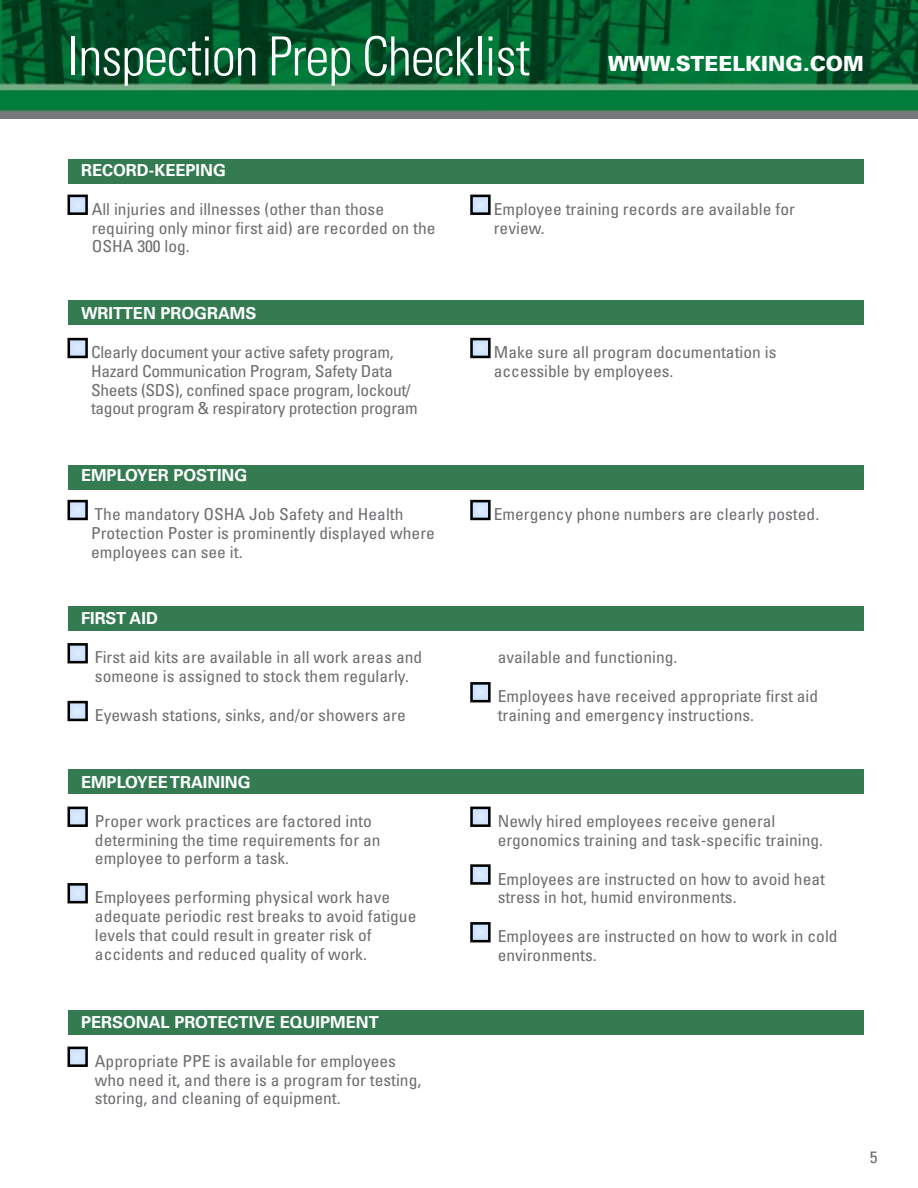
<style>
.page{position:relative;width:918px;height:1188px;background:#fff}
.page>*{position:absolute;margin:0;border:0;box-sizing:border-box;transform-origin:0 0}
.t1{font:300 condensed 54px "Univers LT Std";letter-spacing:-.02em;color:#fff}
.t2{font:900 20.85px "Univers LT Std";color:#fff}
.t3{font:condensed 16.5px/18.8px "Univers LT Std";color:#6d6e71;scale:1.06 1}
.t4{font:condensed 16.5px/18.8px "Univers LT Std";letter-spacing:-.02em;color:#6d6e71;scale:1.06 1}
.t5{font:700 16.5px "Univers LT Std";color:#fff}
</style>
<div class="page">
<img style="left:0;top:0;width:918px;height:118px">
<div style="left:68px;top:159px;width:796px;height:25px;background:#357b52"></div>
<div style="left:68px;top:465px;width:796px;height:24px;background:#357b52"></div>
<div style="left:68px;top:769px;width:796px;height:25px;background:#357b52"></div>
<div style="left:68px;top:300px;width:796px;height:25px;background:#357b52"></div>
<div style="left:68px;top:606px;width:796px;height:25px;background:#357b52"></div>
<div style="left:68px;top:1010px;width:796px;height:25px;background:#357b52"></div>
<div style="left:62px;top:189px;width:31px;height:31px;background:#fff;opacity:.85"></div>
<div style="left:68px;top:195px;width:20px;height:20px;border:3px solid #000"></div>
<div style="left:465px;top:189px;width:31px;height:31px;background:#fff;opacity:.85"></div>
<div style="left:470px;top:195px;width:21px;height:20px;border:3px solid #000"></div>
<div style="left:62px;top:332px;width:31px;height:31px;background:#fff;opacity:.85"></div>
<div style="left:68px;top:338px;width:20px;height:20px;border:3px solid #000"></div>
<div style="left:465px;top:332px;width:31px;height:31px;background:#fff;opacity:.85"></div>
<div style="left:470px;top:338px;width:21px;height:20px;border:3px solid #000"></div>
<div style="left:62px;top:494px;width:31px;height:31px;background:#fff;opacity:.85"></div>
<div style="left:68px;top:500px;width:20px;height:20px;border:3px solid #000"></div>
<div style="left:465px;top:494px;width:31px;height:31px;background:#fff;opacity:.85"></div>
<div style="left:470px;top:500px;width:21px;height:20px;border:3px solid #000"></div>
<div style="left:62px;top:638px;width:31px;height:30px;background:#fff;opacity:.85"></div>
<div style="left:68px;top:643px;width:20px;height:20px;border:3px solid #000"></div>
<div style="left:62px;top:695px;width:31px;height:31px;background:#fff;opacity:.85"></div>
<div style="left:68px;top:701px;width:20px;height:20px;border:3px solid #000"></div>
<div style="left:465px;top:677px;width:31px;height:30px;background:#fff;opacity:.85"></div>
<div style="left:470px;top:682px;width:21px;height:20px;border:3px solid #000"></div>
<div style="left:62px;top:801px;width:31px;height:31px;background:#fff;opacity:.85"></div>
<div style="left:68px;top:807px;width:20px;height:20px;border:3px solid #000"></div>
<div style="left:62px;top:878px;width:31px;height:30px;background:#fff;opacity:.85"></div>
<div style="left:68px;top:883px;width:20px;height:20px;border:3px solid #000"></div>
<div style="left:465px;top:801px;width:31px;height:31px;background:#fff;opacity:.85"></div>
<div style="left:470px;top:807px;width:21px;height:20px;border:3px solid #000"></div>
<div style="left:465px;top:859px;width:31px;height:30px;background:#fff;opacity:.85"></div>
<div style="left:470px;top:864px;width:21px;height:21px;border:3px solid #000"></div>
<div style="left:465px;top:917px;width:31px;height:30px;background:#fff;opacity:.85"></div>
<div style="left:470px;top:922px;width:21px;height:20px;border:3px solid #000"></div>
<div style="left:62px;top:1041px;width:31px;height:31px;background:#fff;opacity:.85"></div>
<div style="left:68px;top:1047px;width:20px;height:20px;border:3px solid #000"></div>
<h1 class="t1" style="left:68px;top:24px;width:464px">Inspection Prep Checklist</h1>
<p class="t2" style="left:608px;top:50px;width:257px">WWW.STEELKING.COM</p>
<p class="t5" style="left:81px;top:160px;width:146px">RECORD-KEEPING</p>
<p class="t3" style="left:92px;top:199px;width:326px">All injuries and illnesses (other than those requiring only minor first aid) are recorded on the<br>OSHA 300 log.</p>
<p class="t3" style="left:494px;top:199px;width:286px">Employee training records are available for review.</p>
<p class="t5" style="left:81px;top:304px;width:177px">WRITTEN PROGRAMS</p>
<p class="t4" style="left:91px;top:343px;width:310px">Clearly document your active safety program, Hazard Communication Program, Safety Data Sheets (SDS), confined space program, lockout/ tagout program &amp; respiratory protection program</p>
<p class="t3" style="left:494px;top:343px;width:268px">Make sure all program documentation is accessible by employees.</p>
<p class="t5" style="left:81px;top:466px;width:168px">EMPLOYER POSTING</p>
<p class="t3" style="left:91px;top:505px;width:326px">The mandatory OSHA Job Safety and Health<br>Protection Poster is prominently displayed where employees can see it.</p>
<p class="t3" style="left:494px;top:505px;width:308px">Emergency phone numbers are clearly posted.</p>
<p class="t5" style="left:81px;top:609px;width:79px">FIRST AID</p>
<p class="t3" style="left:95px;top:648px;width:310px">First aid kits are available in all work areas and someone is assigned to stock them regularly.</p>
<p class="t3" style="left:95px;top:706px;width:295px">Eyewash stations, sinks, and/or showers are</p>
<p class="t5" style="left:81px;top:772px;width:171px">EMPLOYEE TRAINING</p>
<p class="t3" style="left:95px;top:811px;width:271px">Proper work practices are factored into determining the time requirements for an employee to perform a task.</p>
<p class="t3" style="left:95px;top:888px;width:305px">Employees performing physical work have adequate periodic rest breaks to avoid fatigue levels that could result in greater risk of accidents and reduced quality of work.</p>
<p class="t5" style="left:81px;top:1012px;width:299px">PERSONAL PROTECTIVE EQUIPMENT</p>
<p class="t3" style="left:95px;top:1051px;width:309px">Appropriate PPE is available for employees who need it, and there is a program for testing, storing, and cleaning of equipment.</p>
<p class="t3" style="left:498px;top:648px;width:171px">available and functioning.</p>
<p class="t3" style="left:498px;top:687px;width:304px">Employees have received appropriate first aid training and emergency instructions.</p>
<p class="t3" style="left:498px;top:811px;width:308px">Newly hired employees receive general ergonomics training and task-specific training.</p>
<p class="t3" style="left:498px;top:869px;width:310px">Employees are instructed on how to avoid heat stress in hot, humid environments.</p>
<p class="t3" style="left:498px;top:927px;width:322px">Employees are instructed on how to work in cold environments.</p>
<p class="t3" style="left:870px;top:1148px;width:9px">5</p>
</div>
